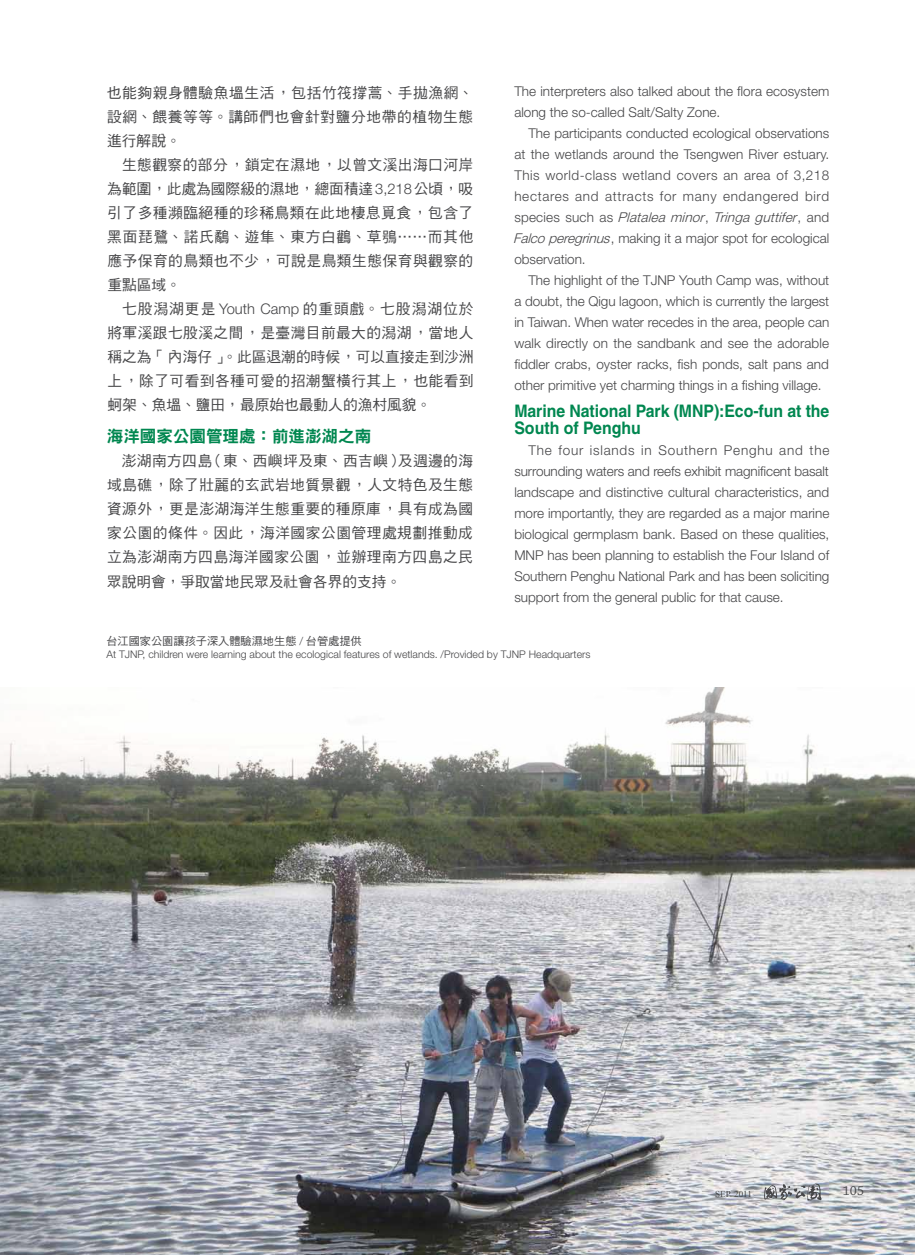
<style>
.page{position:relative;width:915px;height:1255px;background:#fff}
.page>*{position:absolute;margin:0;border:0;box-sizing:border-box;transform-origin:0 0}
.t1{font:700 17.25px/17.7px "Helvetica";letter-spacing:-.005em;color:#008750;scale:.92 1}
.t2{font:16.5px "DF Hei Std W9";color:#008750}
.t3{font:14.7px/24px "DF Hei Std W5";letter-spacing:.035em;color:#454547;text-align:justify}
.t4{font:300 13.5px/21px "Helvetica Neue LT Std";color:#454547;text-align:justify}
.t5{font:13.5px "Chaparral Pro";color:#454547}
.t6{font:11.1px "DF Hei Std W5";color:#454547}
.t7{font:300 10.5px "Helvetica Neue LT Std";color:#454547}
.t8{font:9px "Times New Roman";color:#454547}
.s1{font-family:"Helvetica Neue LT Std";font-weight:300}
.s2{font-style:italic}
</style>
<div class="page">
<img style="left:0;top:687px;width:914px;height:567px">
<svg style="left:763px;top:1183px;width:58px;height:17px"></svg>
<p class="t3" style="left:107px;top:80px;width:367px">也能夠親身體驗魚塭生活，包括竹筏撐蒿、手拋漁網、設網、餵養等等。講師們也會針對鹽分地帶的植物生態進行解說。</p>
<p class="t3" style="left:107px;top:152px;width:367px;text-indent:15px">生態觀察的部分，鎖定在濕地，以曾文溪出海口河岸為範圍，此處為國際級的濕地，總面積達<span class="s1">3,218</span>公頃，吸引了多種瀕臨絕種的珍稀鳥類在此地棲息覓食，包含了黑面琵鷺、諾氏鷸、遊隼、東方白鸛、草鴞⋯⋯而其他應予保育的鳥類也不少，可說是鳥類生態保育與觀察的重點區域。</p>
<p class="t3" style="left:107px;top:296px;width:367px;text-indent:15px">七股潟湖更是 <span class="s1">Youth Camp</span> 的重頭戲。七股潟湖位於將軍溪跟七股溪之間，是臺灣目前最大的潟湖，當地人稱之為「內海仔」。此區退潮的時候，可以直接走到沙洲上，除了可看到各種可愛的招潮蟹橫行其上，也能看到蚵架、魚塭、鹽田，最原始也最動人的漁村風貌。</p>
<p class="t2" style="left:107px;top:427px;width:265px">海洋國家公園管理處：前進澎湖之南</p>
<p class="t3" style="left:107px;top:449px;width:367px;text-indent:15px">澎湖南方四島（東、西嶼坪及東、西吉嶼）及週邊的海域島礁，除了壯麗的玄武岩地質景觀，人文特色及生態資源外，更是澎湖海洋生態重要的種原庫，具有成為國家公園的條件。因此，海洋國家公園管理處規劃推動成立為澎湖南方四島海洋國家公園，並辦理南方四島之民眾說明會，爭取當地民眾及社會各界的支持。</p>
<p class="t4" style="left:514px;top:81px;width:316px">The interpreters also talked about the flora ecosystem along the so-called Salt/Salty Zone.</p>
<p class="t4" style="left:513px;top:123px;width:317px;text-indent:15px">The participants conducted ecological observations at the wetlands around the Tsengwen River estuary.<br>This world-class wetland covers an area of 3,218 hectares and attracts for many endangered bird s p e c i e s s u c h a s <span class="s2">Platalea minor</span>, <span class="s2">Tringa guttifer</span>, a n d <span class="s2">Falcoperegrinus</span>, making it a major spot for ecological observation.</p>
<p class="t4" style="left:514px;top:270px;width:316px;text-indent:14px">The highlight of the TJNP Youth Camp was, without a doubt, the Qigu lagoon, which is currently the largest in Taiwan. When water recedes in the area, people can walk directly on the sandbank and see the adorable fiddler crabs, oyster racks, fish ponds, salt pans and other primitive yet charming things in a fishing village.</p>
<p class="t1" style="left:514px;top:401px;width:344px">Marine National Park (MNP):Eco-fun at the<br>South of Penghu</p>
<p class="t4" style="left:514px;top:439px;width:316px;text-indent:14px">The four islands in Southern Penghu and the surrounding waters and reefs exhibit magnificent basalt landscape and distinctive cultural characteristics, and more importantly, they are regarded as a major marine biological germplasm bank. Based on these qualities, MNP has been planning to establish the Four Island of Southern Penghu National Park and has been soliciting support from the general public for that cause.</p>
<p class="t6" style="left:106px;top:634px;width:257px">台江國家公園讓孩子深入體驗濕地生態 <span class="s1">/</span> 台管處提供</p>
<p class="t7" style="left:106px;top:648px;width:485px">At TJNP, children were learning about the ecological features of wetlands. /Provided by TJNP Headquarters</p>
<p class="t8" style="left:715px;top:1188px;width:38px">SEP. 2011</p>
<p class="t5" style="left:842px;top:1183px;width:23px">105</p>
</div>
